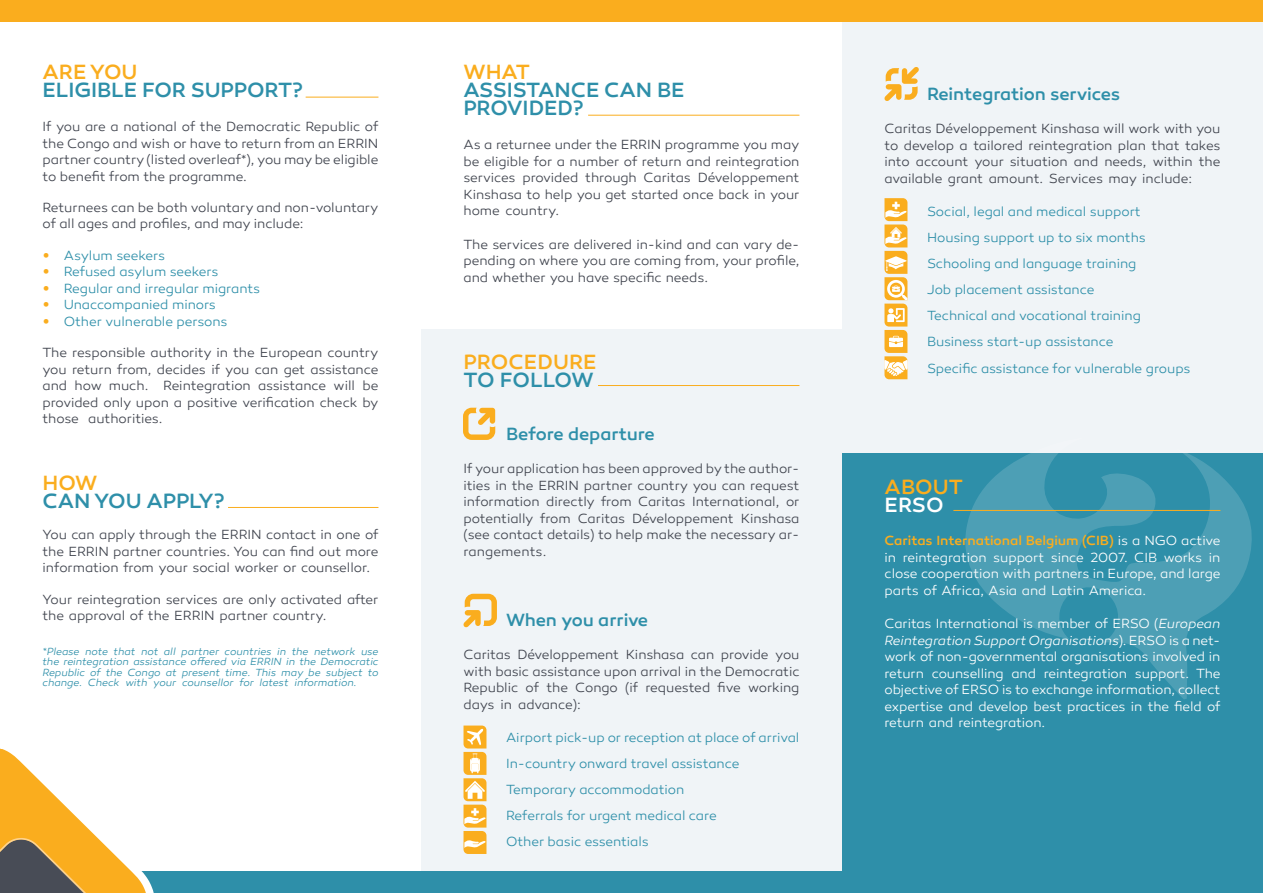
<style>
.page{position:relative;width:1263px;height:893px;background:#fff}
.page>*{position:absolute;margin:0;border:0;box-sizing:border-box;transform-origin:0 0}
.Heading{font:500 21px/18px "Canaro";letter-spacing:-.01em;color:#2e8fa9}
.Heading-2{font:500 21px "Canaro";color:#faad1e}
.Heading-3{font:500 21px "Canaro";color:#fff}
.Subheading{font:500 18px "Canaro";letter-spacing:-.005em;color:#2e8fa9}
.t1{font:300 13.5px/16.5px "Canaro W00";letter-spacing:-.005em;color:#40444e;text-align:justify}
.t2{font:300 13.5px/16.5px "Canaro W00";letter-spacing:-.01em;color:#fff;text-align:justify}
.t3{font:300 13.5px "Canaro W00";letter-spacing:-.005em;color:#2e8fa9}
.t4{font:10.5px/10.5px "Canaro Light Italic DEMO";letter-spacing:-.005em;color:#2e8fa9;text-align:justify}
.s1{font-family:"Calibri";font-weight:400;font-size:15px;color:#faad1e}
.s2{font-family:"Canaro";font-weight:500;color:#faad1e}
.s3{font-family:"Canaro Light Italic DEMO";font-weight:400}
</style>
<div class="page">
<div style="left:842px;top:17px;width:421px;height:437px;background:#f0f4f7"></div>
<div style="left:421px;top:330px;width:421px;height:542px;background:#f0f4f7"></div>
<div style="left:0;top:0;width:1263px;height:21px;background:#faad1e"></div>
<hr style="left:306px;top:97px;width:72px;height:1px;background:#faad1e">
<hr style="left:588px;top:115px;width:211px;height:1px;background:#faad1e">
<hr style="left:228px;top:507px;width:150px;height:1px;background:#faad1e">
<svg style="left:463px;top:408px;width:32px;height:32px"></svg>
<svg style="left:463px;top:594px;width:34px;height:33px"></svg>
<svg style="left:884px;top:67px;width:35px;height:34px"></svg>
<div style="left:0;top:872px;width:1263px;height:21px;background:#2e8fa9"></div>
<hr style="left:598px;top:385px;width:201px;height:1px;background:#faad1e">
<div style="left:842px;top:454px;width:421px;height:439px;background:#2e8fa9"></div>
<svg style="left:964px;top:453px;width:289px;height:246px"></svg>
<hr style="left:953px;top:510px;width:267px;height:1px;background:#faad1e">
<svg style="left:0;top:748px;width:159px;height:145px"></svg>
<svg style="left:463px;top:725px;width:23px;height:129px"></svg>
<svg style="left:884px;top:198px;width:23px;height:181px"></svg>
<p class="Heading-2" style="left:43px;top:60px;width:96px">ARE YOU</p>
<p class="Heading" style="left:43px;top:81px;width:262px">ELIGIBLE FOR SUPPORT?</p>
<p class="t1" style="left:43px;top:118px;width:337px">If you are a national of the Democratic Republic of the Congo and wish or have to return from an ERRIN partner country (listed overleaf*), you may be eligible to benefit from the programme.</p>
<p class="t1" style="left:43px;top:199px;width:337px">Returnees can be both voluntary and non-voluntary of all ages and profiles, and may include:</p>
<p class="t3" style="left:43px;top:247px;width:124px"><span class="s1">•</span> Asylum seekers</p>
<p class="t3" style="left:43px;top:264px;width:177px"><span class="s1">•</span> Refused asylum seekers</p>
<p class="t3" style="left:43px;top:280px;width:219px"><span class="s1">•</span> Regular and irregular migrants</p>
<p class="t3" style="left:43px;top:297px;width:175px"><span class="s1">•</span> Unaccompanied minors</p>
<p class="t3" style="left:43px;top:313px;width:186px"><span class="s1">•</span> Other vulnerable persons</p>
<p class="t1" style="left:43px;top:345px;width:337px">The responsible authority in the European country you return from, decides if you can get assistance and how much. Reintegration assistance will be provided only upon a positive verification check by those authorities.</p>
<p class="Heading-2" style="left:43px;top:470px;width:56px">HOW</p>
<p class="Heading" style="left:43px;top:492px;width:183px">CAN YOU APPLY?</p>
<p class="t1" style="left:43px;top:527px;width:337px">You can apply through the ERRIN contact in one of the ERRIN partner countries. You can find out more information from your social worker or counsellor.</p>
<p class="t1" style="left:43px;top:591px;width:337px">Your reintegration services are only activated after the approval of the ERRIN partner country.</p>
<p class="t4" style="left:43px;top:647px;width:337px">*Please note that not all partner countries in the network use the reintegration assistance offered via ERRIN in the Democratic Republic of the Congo at present time. This may be subject to change. Check with your counsellor for latest information.</p>
<p class="Heading-2" style="left:463px;top:60px;width:68px">WHAT</p>
<p class="Heading" style="left:463px;top:81px;width:223px">ASSISTANCE CAN BE<br>PROVIDED?</p>
<p class="t1" style="left:463px;top:136px;width:337px">As a returnee under the ERRIN programme you may be eligible for a number of return and reintegration services provided through Caritas Développement Kinshasa to help you get started once back in your home country.</p>
<p class="t1" style="left:463px;top:236px;width:337px">The services are delivered in-kind and can vary de&shy;pending on where you are coming from, your profile, and whether you have specific needs.</p>
<p class="Heading-2" style="left:463px;top:349px;width:135px">PROCEDURE</p>
<p class="Heading" style="left:463px;top:371px;width:132px">TO FOLLOW</p>
<p class="Subheading" style="left:506px;top:423px;width:150px">Before departure</p>
<p class="t1" style="left:463px;top:460px;width:337px">If your application has been approved by the author&shy;ities in the ERRIN partner country you can request information directly from Caritas International, or potentially from Caritas Développement Kinshasa (see contact details) to help make the necessary ar&shy;rangements.</p>
<p class="Subheading" style="left:506px;top:609px;width:144px">When you arrive</p>
<p class="t1" style="left:463px;top:646px;width:337px">Caritas Développement Kinshasa can provide you with basic assistance upon arrival in the Democratic Republic of the Congo (if requested five working days in advance):</p>
<p class="t3" style="left:506px;top:730px;width:295px">Airport pick-up or reception at place of arrival</p>
<p class="t3" style="left:506px;top:756px;width:235px">In-country onward travel assistance</p>
<p class="t3" style="left:506px;top:782px;width:180px">Temporary accommodation</p>
<p class="t3" style="left:506px;top:808px;width:212px">Referrals for urgent medical care</p>
<p class="t3" style="left:506px;top:834px;width:144px">Other basic essentials</p>
<p class="Subheading" style="left:927px;top:83px;width:195px">Reintegration services</p>
<p class="t1" style="left:884px;top:120px;width:337px">Caritas Développement Kinshasa will work with you to develop a tailored reintegration plan that takes into account your situation and needs, within the available grant amount. Services may include:</p>
<p class="t3" style="left:927px;top:204px;width:215px">Social, legal and medical support</p>
<p class="t3" style="left:927px;top:230px;width:220px">Housing support up to six months</p>
<p class="t3" style="left:927px;top:256px;width:211px">Schooling and language training</p>
<p class="t3" style="left:927px;top:282px;width:169px">Job placement assistance</p>
<p class="t3" style="left:927px;top:308px;width:215px">Technical and vocational training</p>
<p class="t3" style="left:927px;top:334px;width:188px">Business start-up assistance</p>
<p class="t3" style="left:927px;top:360px;width:265px">Specific assistance for vulnerable groups</p>
<p class="Heading-2" style="left:884px;top:474px;width:80px">ABOUT</p>
<p class="Heading-3" style="left:884px;top:492px;width:61px">ERSO</p>
<p class="t2" style="left:884px;top:533px;width:337px"><span class="s2">Caritas International Belgium (CIB)</span> is a NGO active in reintegration support since 2007. CIB works in close cooperation with partners in Europe, and large parts of Africa, Asia and Latin America.</p>
<p class="t2" style="left:884px;top:616px;width:337px">Caritas International is member of ERSO (<span class="s3">European Reintegration Support Organisations</span>). ERSO is a net&shy;work of non-governmental organisations involved in return counselling and reintegration support. The objective of ERSO is to exchange information, collect expertise and develop best practices in the field of return and reintegration.</p>
</div>
